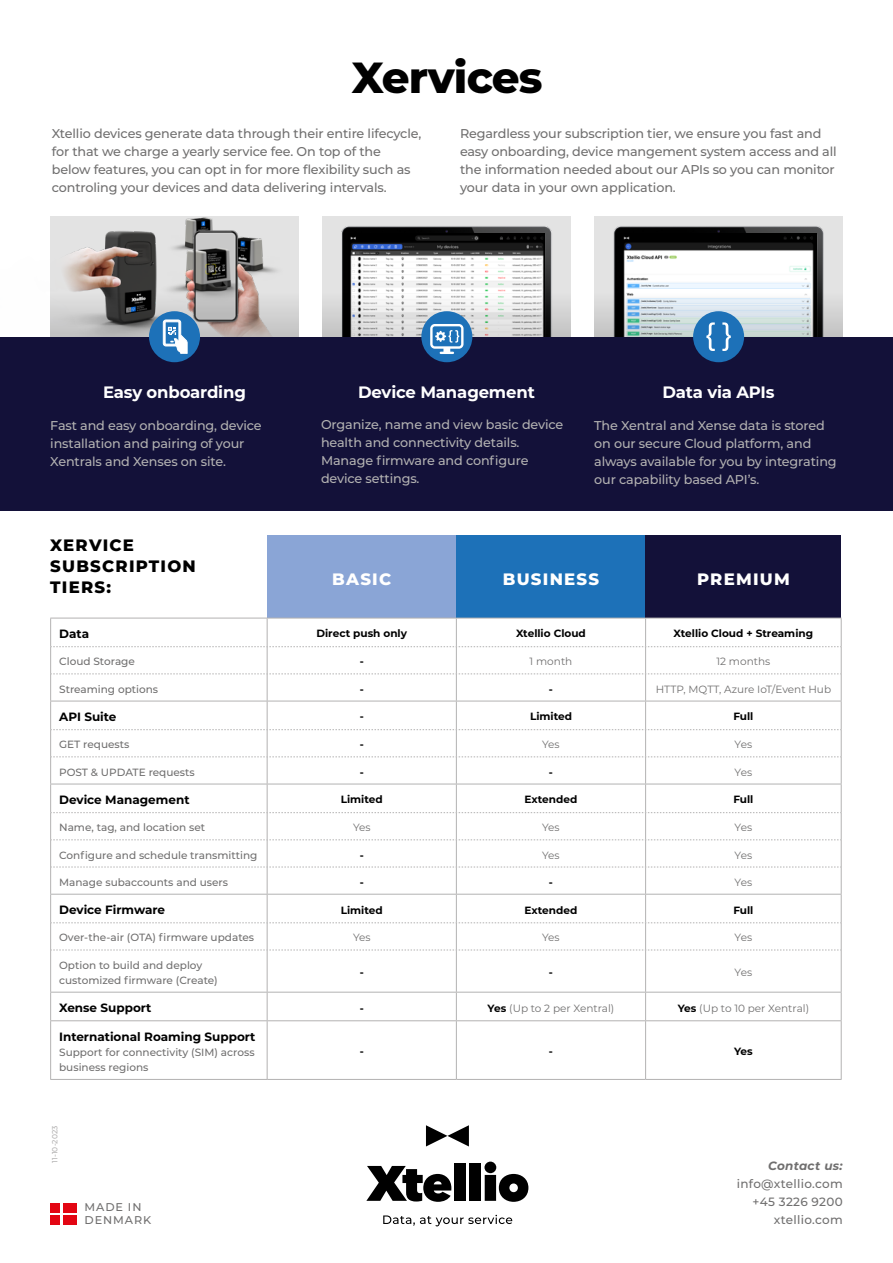
<style>
.page{position:relative;width:893px;height:1263px;background:#fff}
.page>*{position:absolute;margin:0;border:0;box-sizing:border-box;transform-origin:0 0}
.t1{font:800 43.5px "Montserrat";letter-spacing:-.02em;color:#000}
.t2{font:700 16.5px "Montserrat";letter-spacing:-.01em;color:#fff}
.t3{font:800 16.5px/21px "Montserrat";letter-spacing:.075em;color:#000}
.t4{font:800 16.5px "Montserrat";letter-spacing:.075em;color:#fff}
.t5{font:500 12.75px/18px "Montserrat";letter-spacing:-.01em;color:#706f6f}
.t6{font:500 12.75px/18px "Montserrat";letter-spacing:-.01em;color:#b3b2b2}
.t7{font:700 12px "Montserrat";color:#000}
.t8{font:500 12px/18px "Montserrat";letter-spacing:.025em;color:#706f6f;text-align:right}
.t9{font:italic 700 12px "Montserrat";letter-spacing:.025em;color:#706f6f}
.t10{font:500 11.25px/13.5px "Montserrat";letter-spacing:.08em;color:#706f6f}
.t11{font:500 10.5px/15px "Montserrat";color:#706f6f}
.t12{font:10.5px "Montserrat";color:#706f6f}
.t13{font:700 10.5px "Montserrat";color:#000}
.t14{font:500 7.5px "Montserrat";color:#b3b2b2}
.s1{font-weight:700;color:#000}
</style>
<div class="page">
<div style="left:50px;top:216px;width:249px;height:121px;background:#e3e3e3"></div>
<img style="left:322px;top:216px;width:249px;height:75px">
<img style="left:349px;top:234px;width:196px;height:57px">
<img style="left:595px;top:216px;width:247px;height:75px">
<img style="left:621px;top:234px;width:196px;height:57px">
<img style="left:64px;top:231px;width:92px;height:60px">
<img style="left:185px;top:217px;width:28px;height:9px">
<img style="left:148px;top:242px;width:34px;height:49px">
<img style="left:182px;top:226px;width:95px;height:65px">
<svg style="left:366px;top:1166px;width:85px;height:36px"></svg>
<div style="left:454px;top:1163px;width:11px;height:38px;background:#000"></div>
<div style="left:469px;top:1163px;width:12px;height:38px;background:#000"></div>
<svg style="left:484px;top:1161px;width:44px;height:41px"></svg>
<svg style="left:426px;top:1125px;width:43px;height:21px"></svg>
<svg style="left:383px;top:1215px;width:129px;height:11px"></svg>
<div style="left:50px;top:1203px;width:10px;height:9px;background:#e30613"></div>
<div style="left:63px;top:1203px;width:14px;height:9px;background:#e30613"></div>
<div style="left:50px;top:1215px;width:10px;height:9px;background:#e30613"></div>
<div style="left:63px;top:1215px;width:14px;height:9px;background:#e30613"></div>
<svg style="left:50px;top:291px;width:249px;height:46px"></svg>
<svg style="left:594px;top:291px;width:249px;height:46px;background:#c2cbce"></svg>
<svg style="left:322px;top:291px;width:249px;height:46px"></svg>
<div style="left:0;top:337px;width:893px;height:173px;background:#131139"></div>
<div style="left:267px;top:535px;width:189px;height:83px;background:#8aa5d6"></div>
<div style="left:456px;top:535px;width:190px;height:83px;background:#1d71b8"></div>
<div style="left:646px;top:535px;width:195px;height:83px;background:#131139"></div>
<svg style="left:51px;top:951px;width:216px;height:128px"></svg>
<hr style="left:50px;top:950px;width:1px;height:42px;background:#b3b2b2">
<hr style="left:267px;top:950px;width:1px;height:42px;background:#b3b2b2">
<hr style="left:456px;top:950px;width:1px;height:42px;background:#b3b2b2">
<hr style="left:645px;top:950px;width:1px;height:42px;background:#b3b2b2">
<hr style="left:841px;top:950px;width:1px;height:42px;background:#b3b2b2">
<hr style="left:50px;top:992px;width:217px;height:1px;background:#b3b2b2">
<svg style="left:50px;top:992px;width:1px;height:28px"></svg>
<hr style="left:267px;top:992px;width:189px;height:1px;background:#b3b2b2">
<svg style="left:267px;top:992px;width:1px;height:28px"></svg>
<hr style="left:456px;top:992px;width:190px;height:1px;background:#b3b2b2">
<svg style="left:456px;top:992px;width:1px;height:28px"></svg>
<hr style="left:646px;top:992px;width:196px;height:1px;background:#b3b2b2">
<svg style="left:645px;top:992px;width:1px;height:28px"></svg>
<svg style="left:841px;top:992px;width:1px;height:28px"></svg>
<hr style="left:50px;top:1020px;width:217px;height:1px;background:#b3b2b2">
<hr style="left:50px;top:1021px;width:1px;height:58px;background:#b3b2b2">
<hr style="left:267px;top:1020px;width:189px;height:1px;background:#b3b2b2">
<hr style="left:267px;top:1021px;width:1px;height:58px;background:#b3b2b2">
<hr style="left:456px;top:1020px;width:190px;height:1px;background:#b3b2b2">
<hr style="left:456px;top:1021px;width:1px;height:58px;background:#b3b2b2">
<hr style="left:646px;top:1020px;width:196px;height:1px;background:#b3b2b2">
<hr style="left:645px;top:1021px;width:1px;height:58px;background:#b3b2b2">
<hr style="left:841px;top:1021px;width:1px;height:58px;background:#b3b2b2">
<hr style="left:50px;top:1079px;width:217px;height:1px;background:#b3b2b2">
<hr style="left:267px;top:1079px;width:189px;height:1px;background:#b3b2b2">
<hr style="left:456px;top:1079px;width:190px;height:1px;background:#b3b2b2">
<hr style="left:646px;top:1079px;width:196px;height:1px;background:#b3b2b2">
<svg style="left:50px;top:618px;width:792px;height:333px"></svg>
<div style="left:149px;top:311px;width:51px;height:51px;background:#1d71b8;border-radius:50%"></div>
<svg style="left:163px;top:320px;width:24px;height:34px"></svg>
<div style="left:421px;top:311px;width:51px;height:51px;background:#1d71b8;border-radius:50%"></div>
<svg style="left:430px;top:324px;width:33px;height:30px"></svg>
<div style="left:693px;top:311px;width:51px;height:51px;background:#1d71b8;border-radius:50%"></div>
<svg style="left:706px;top:322px;width:9px;height:29px"></svg>
<svg style="left:722px;top:322px;width:9px;height:29px"></svg>
<h1 class="t1" style="left:352px;top:46px;width:192px">Xervices</h1>
<p class="t5" style="left:52px;top:124px;width:371px">Xtellio devices generate data through their entire lifecycle, for that we charge a yearly service fee. On top of the below features, you can opt in for more flexibility such as controling your devices and data delivering intervals.</p>
<p class="t5" style="left:460px;top:124px;width:378px">Regardless your subscription tier, we ensure you fast and easy onboarding, device mangement system access and all the information needed about our APIs so you can monitor your data in your own application.</p>
<p class="t2" style="left:103px;top:380px;width:144px">Easy onboarding</p>
<p class="t2" style="left:358px;top:380px;width:178px">Device Management</p>
<p class="t2" style="left:662px;top:380px;width:114px">Data via APIs</p>
<p class="t6" style="left:50px;top:416px;width:213px">Fast and easy onboarding, device installation and pairing of your<br>Xentrals and Xenses on site.</p>
<p class="t6" style="left:321px;top:415px;width:244px">Organize, name and view basic device health and connectivity details.<br>Manage firmware and configure device settings.</p>
<p class="t6" style="left:594px;top:416px;width:244px">The Xentral and Xense data is stored on our secure Cloud platform, and always available for you by integrating our capability based API’s.</p>
<p class="t3" style="left:50px;top:534px;width:147px">XERVICE<br>SUBSCRIPTION<br>TIERS:</p>
<p class="t4" style="left:332px;top:567px;width:61px">BASIC</p>
<p class="t4" style="left:503px;top:567px;width:98px">BUSINESS</p>
<p class="t4" style="left:697px;top:567px;width:94px">PREMIUM</p>
<p class="t7" style="left:59px;top:625px;width:31px">Data</p>
<p class="t13" style="left:316px;top:626px;width:92px">Direct push only</p>
<p class="t13" style="left:516px;top:626px;width:71px">Xtellio Cloud</p>
<p class="t13" style="left:674px;top:626px;width:141px">Xtellio Cloud + Streaming</p>
<p class="t11" style="left:59px;top:654px;width:77px">Cloud Storage</p>
<p class="t13" style="left:360px;top:654px;width:6px">-</p>
<p class="t12" style="left:530px;top:654px;width:44px">1 month</p>
<p class="t12" style="left:716px;top:654px;width:55px">12 months</p>
<p class="t11" style="left:59px;top:681px;width:101px">Streaming options</p>
<p class="t13" style="left:360px;top:681px;width:6px">-</p>
<p class="t13" style="left:549px;top:681px;width:6px">-</p>
<p class="t12" style="left:656px;top:682px;width:177px">HTTP, MQTT, Azure IoT/Event Hub</p>
<p class="t7" style="left:59px;top:708px;width:59px">API Suite</p>
<p class="t13" style="left:360px;top:709px;width:6px">-</p>
<p class="t13" style="left:530px;top:709px;width:43px">Limited</p>
<p class="t13" style="left:733px;top:709px;width:22px">Full</p>
<p class="t11" style="left:59px;top:737px;width:72px">GET requests</p>
<p class="t13" style="left:360px;top:737px;width:6px">-</p>
<p class="t12" style="left:542px;top:737px;width:19px">Yes</p>
<p class="t12" style="left:735px;top:737px;width:19px">Yes</p>
<p class="t11" style="left:59px;top:764px;width:137px">POST &amp; UPDATE requests</p>
<p class="t13" style="left:360px;top:764px;width:6px">-</p>
<p class="t13" style="left:549px;top:764px;width:6px">-</p>
<p class="t12" style="left:735px;top:764px;width:19px">Yes</p>
<p class="t7" style="left:59px;top:791px;width:132px">Device Management</p>
<p class="t13" style="left:341px;top:792px;width:43px">Limited</p>
<p class="t13" style="left:525px;top:792px;width:54px">Extended</p>
<p class="t13" style="left:733px;top:792px;width:22px">Full</p>
<p class="t11" style="left:59px;top:820px;width:147px">Name, tag, and location set</p>
<p class="t12" style="left:353px;top:820px;width:19px">Yes</p>
<p class="t12" style="left:542px;top:820px;width:19px">Yes</p>
<p class="t12" style="left:735px;top:820px;width:19px">Yes</p>
<p class="t11" style="left:59px;top:847px;width:200px">Configure and schedule transmitting</p>
<p class="t13" style="left:360px;top:847px;width:6px">-</p>
<p class="t12" style="left:542px;top:847px;width:19px">Yes</p>
<p class="t12" style="left:735px;top:847px;width:19px">Yes</p>
<p class="t11" style="left:59px;top:874px;width:171px">Manage subaccounts and users</p>
<p class="t13" style="left:360px;top:874px;width:6px">-</p>
<p class="t13" style="left:549px;top:874px;width:6px">-</p>
<p class="t12" style="left:735px;top:875px;width:19px">Yes</p>
<p class="t7" style="left:59px;top:901px;width:107px">Device Firmware</p>
<p class="t13" style="left:341px;top:902px;width:43px">Limited</p>
<p class="t13" style="left:525px;top:902px;width:54px">Extended</p>
<p class="t13" style="left:733px;top:902px;width:22px">Full</p>
<p class="t11" style="left:59px;top:930px;width:197px">Over-the-air (OTA) firmware updates</p>
<p class="t12" style="left:353px;top:930px;width:19px">Yes</p>
<p class="t12" style="left:542px;top:930px;width:19px">Yes</p>
<p class="t12" style="left:735px;top:930px;width:19px">Yes</p>
<p class="t11" style="left:59px;top:957px;width:160px">Option to build and deploy customized firmware (Create)</p>
<p class="t13" style="left:360px;top:965px;width:6px">-</p>
<p class="t13" style="left:549px;top:965px;width:6px">-</p>
<p class="t12" style="left:735px;top:965px;width:19px">Yes</p>
<p class="t7" style="left:59px;top:999px;width:94px">Xense Support</p>
<p class="t13" style="left:360px;top:1000px;width:6px">-</p>
<p class="t12" style="left:488px;top:1000px;width:128px"><span class="s1">Yes</span> (Up to 2 per Xentral)</p>
<p class="t12" style="left:678px;top:1000px;width:133px"><span class="s1">Yes</span> (Up to 10 per Xentral)</p>
<p class="t7" style="left:59px;top:1028px;width:198px">International Roaming Support</p>
<p class="t11" style="left:59px;top:1044px;width:197px">Support for connectivity (SIM) across business regions</p>
<p class="t13" style="left:360px;top:1044px;width:6px">-</p>
<p class="t13" style="left:549px;top:1044px;width:6px">-</p>
<p class="t13" style="left:734px;top:1044px;width:20px">Yes</p>
<p class="t14" style="left:50px;top:1162px;width:38px;rotate:-90deg">11-10-2023</p>
<p class="t10" style="left:85px;top:1200px;width:68px">MADE IN<br>DENMARK</p>
<p class="t9" style="left:768px;top:1157px;width:76px">Contact us:</p>
<p class="t8" style="left:737px;top:1174px;width:107px">info@xtellio.com +45 3226 9200 xtellio.com</p>
</div>
